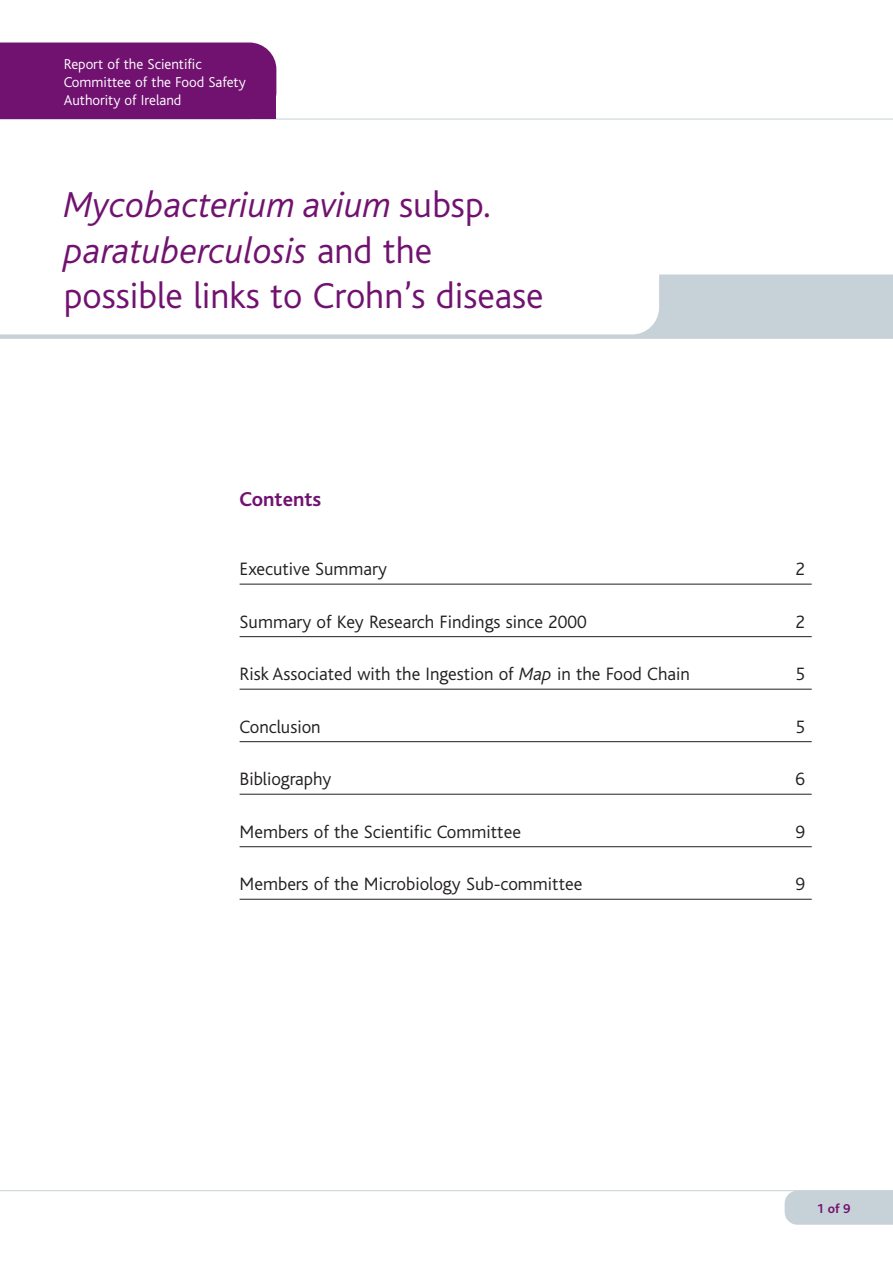
<style>
.page{position:relative;width:893px;height:1263px;background:#fff}
.page>*{position:absolute;margin:0;border:0;box-sizing:border-box;transform-origin:0 0}
.t1{font:300 37.8px/45.6px "Bliss";color:#711271}
.t2{font:700 21px "Bliss";color:#711271}
.t3{font:300 18.75px "Bliss";color:#231f20}
.t4{font:300 15px/18px "Bliss";color:#fff}
.t5{font:700 13.5px "Bliss";color:#711271}
.s1{font-style:italic}
</style>
<div class="page">
<div style="left:785px;top:1191px;width:108px;height:34px;background:#c6d1d8"></div>
<hr style="left:0;top:1190px;width:893px;height:1px;background:#c6d1d8">
<hr style="left:0;top:119px;width:893px;height:1px;background:#c6d1d8">
<svg style="left:0;top:274px;width:893px;height:65px;background:#c7d2d9"></svg>
<svg style="left:0;top:274px;width:659px;height:60px"></svg>
<div style="left:0;top:43px;width:276px;height:34px;background:#711271"></div>
<div style="left:0;top:77px;width:276px;height:42px;background:#711271"></div>
<hr style="left:240px;top:584px;width:572px;height:1px;background:#231f20">
<hr style="left:240px;top:636px;width:572px;height:1px;background:#231f20">
<hr style="left:240px;top:689px;width:572px;height:1px;background:#231f20">
<hr style="left:240px;top:741px;width:572px;height:1px;background:#231f20">
<hr style="left:240px;top:794px;width:572px;height:1px;background:#231f20">
<hr style="left:240px;top:846px;width:572px;height:1px;background:#231f20">
<hr style="left:240px;top:899px;width:572px;height:1px;background:#231f20">
<p class="t4" style="left:64px;top:57px;width:184px">Report of the Scientific<br>Committee of the Food Safety<br>Authority of Ireland</p>
<h1 class="t1" style="left:64px;top:186px;width:481px"><span class="s1">Mycobacterium avium</span> subsp. <span class="s1">paratuberculosis</span> and the possible links to Crohn’s disease</h1>
<p class="t2" style="left:240px;top:492px;width:83px">Contents</p>
<p class="t3" style="left:240px;top:563px;width:149px">Executive Summary</p>
<p class="t3" style="left:795px;top:563px;width:11px">2</p>
<p class="t3" style="left:240px;top:615px;width:349px">Summary of Key Research Findings since 2000</p>
<p class="t3" style="left:795px;top:615px;width:11px">2</p>
<p class="t3" style="left:240px;top:668px;width:452px">Risk Associated with the Ingestion of <span class="s1">Map</span> in the Food Chain</p>
<p class="t3" style="left:795px;top:668px;width:11px">5</p>
<p class="t3" style="left:240px;top:720px;width:83px">Conclusion</p>
<p class="t3" style="left:795px;top:720px;width:11px">5</p>
<p class="t3" style="left:240px;top:773px;width:93px">Bibliography</p>
<p class="t3" style="left:795px;top:773px;width:11px">6</p>
<p class="t3" style="left:240px;top:825px;width:283px">Members of the Scientific Committee</p>
<p class="t3" style="left:796px;top:825px;width:11px">9</p>
<p class="t3" style="left:240px;top:878px;width:344px">Members of the Microbiology Sub-committee</p>
<p class="t3" style="left:796px;top:878px;width:11px">9</p>
<p class="t5" style="left:817px;top:1204px;width:35px">1 of 9</p>
</div>
